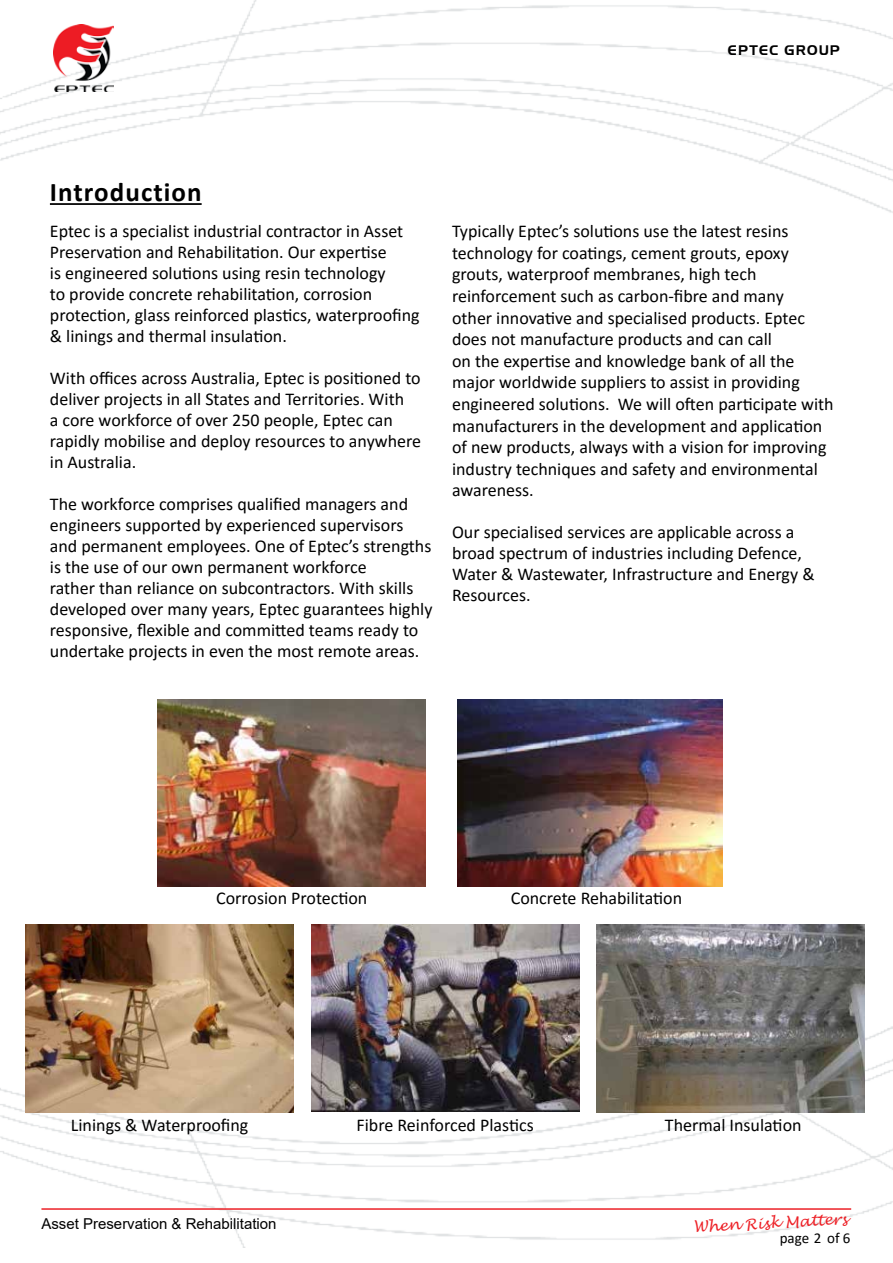
<style>
.page{position:relative;width:893px;height:1263px;background:#fff}
.page>*{position:absolute;margin:0;border:0;box-sizing:border-box;transform-origin:0 0}
.t1{font:700 27px "Calibri";letter-spacing:.04em;color:#000}
.t2{font:18px/21px "Calibri";color:#000}
.t3{font:15px "Arial";color:#000}
.t4{font:italic 15px "Lucida Handwriting";color:#ed2127}
.t5{font:15px "Calibri";color:#000}
.t6{font:13.5px "Newtown";letter-spacing:.09em;color:#000}
</style>
<div class="page">
<img style="left:0;top:0;width:893px;height:213px">
<img style="left:0;top:1020px;width:893px;height:227px">
<img style="left:54px;top:25px;width:59px;height:67px">
<hr style="left:41px;top:1208px;width:810px;height:2px;background:#ed2127">
<hr style="left:50px;top:203px;width:152px;height:2px;background:#000">
<img style="left:158px;top:699px;width:268px;height:187px">
<img style="left:457px;top:699px;width:265px;height:187px">
<img style="left:26px;top:925px;width:268px;height:187px">
<img style="left:311px;top:925px;width:268px;height:187px">
<img style="left:596px;top:925px;width:269px;height:187px">
<p class="t6" style="left:728px;top:42px;width:113px">EPTEC GROUP</p>
<h1 class="t1" style="left:50px;top:173px;width:153px">Introduction</h1>
<p class="t2" style="left:50px;top:220px;width:371px">Eptec is a specialist industrial contractor in Asset Preservation and Rehabilitation. Our expertise<br>is engineered solutions using resin technology<br>to provide concrete rehabilitation, corrosion protection, glass reinforced plastics, waterproofing &amp; linings and thermal insulation.</p>
<p class="t2" style="left:50px;top:367px;width:373px">With offices across Australia, Eptec is positioned to deliver projects in all States and Territories. With<br>a core workforce of over 250 people, Eptec can rapidly mobilise and deploy resources to anywhere in Australia.</p>
<p class="t2" style="left:50px;top:493px;width:384px">The workforce comprises qualified managers and engineers supported by experienced supervisors and permanent employees. One of Eptec’s strengths is the use of our own permanent workforce<br>rather than reliance on subcontractors. With skills developed over many years, Eptec guarantees highly responsive, flexible and committed teams ready to undertake projects in even the most remote areas.</p>
<p class="t2" style="left:452px;top:220px;width:383px;line-height:21.6px">Typically Eptec’s solutions use the latest resins technology for coatings, cement grouts, epoxy grouts, waterproof membranes, high tech reinforcement such as carbon-fibre and many<br>other innovative and specialised products. Eptec does not manufacture products and can call<br>on the expertise and knowledge bank of all the major worldwide suppliers to assist in providing engineered solutions. We will often participate with manufacturers in the development and application of new products, always with a vision for improving industry techniques and safety and environmental awareness.</p>
<p class="t2" style="left:452px;top:521px;width:364px">Our specialised services are applicable across a broad spectrum of industries including Defence, Water &amp; Wastewater, Infrastructure and Energy &amp; Resources.</p>
<p class="t2" style="left:216px;top:887px;width:153px">Corrosion Protection</p>
<p class="t2" style="left:511px;top:887px;width:173px">Concrete Rehabilitation</p>
<p class="t2" style="left:71px;top:1114px;width:179px">Linings &amp; Waterproofing</p>
<p class="t2" style="left:357px;top:1114px;width:179px">Fibre Reinforced Plastics</p>
<p class="t2" style="left:665px;top:1114px;width:138px">Thermal Insulation</p>
<p class="t3" style="left:41px;top:1213px;width:237px">Asset Preservation &amp; Rehabilitation</p>
<p class="t4" style="left:693px;top:1218px;width:155px;rotate:-3deg">When Risk Matters</p>
<p class="t5" style="left:780px;top:1228px;width:72px">page 2 of 6</p>
</div>
